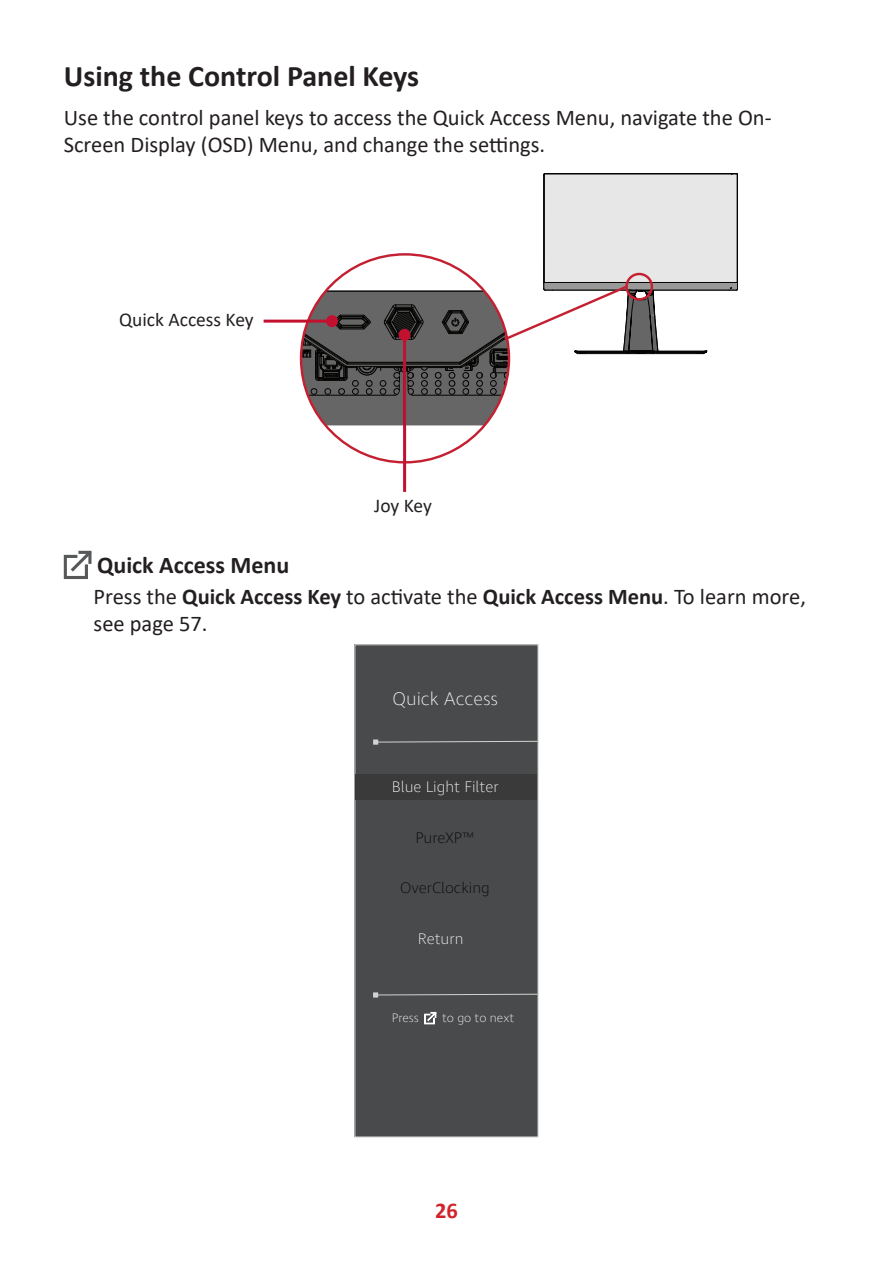
<style>
.page{position:relative;width:893px;height:1263px;background:#fff}
.page>*{position:absolute;margin:0;border:0;box-sizing:border-box;transform-origin:0 0}
.Heading_2{font:700 30px "Calibri";color:#231f20}
.Heading_3{font:700 24px "Calibri";color:#231f20}
.Body{font:22.5px/27px "Calibri";color:#231f20}
.t1{font:700 22.5px "Calibri";color:#d1232a}
.Body-2{font:19.5px "Calibri";color:#231f20}
.t2{font:200 18.75px "Ingra";color:#fff}
.t3{font:200 15.6px "Ingra";color:#fff}
.t4{font:200 15.6px "Ingra";color:#040503}
.t5{font:200 12.45px "Ingra";letter-spacing:-.005em;color:#fff}
.s1{font-weight:700}
</style>
<div class="page">
<svg style="left:544px;top:173px;width:194px;height:182px"></svg>
<div style="left:625px;top:273px;width:28px;height:27px;border:2px solid #c42032;border-radius:50%"></div>
<svg style="left:300px;top:252px;width:330px;height:211px"></svg>
<hr style="left:264px;top:320px;width:68px;height:3px;background:#c3102f">
<div style="left:326px;top:315px;width:12px;height:12px;background:#c3102f;border-radius:50%"></div>
<hr style="left:403px;top:335px;width:3px;height:157px;background:#c3102f">
<div style="left:399px;top:329px;width:12px;height:12px;background:#c3102f;border-radius:50%"></div>
<div style="left:355px;top:645px;width:183px;height:492px;background:#494a4b"></div>
<div style="left:354px;top:644px;width:185px;height:493px;border:1px solid #d3d2d2"></div>
<div style="left:355px;top:775px;width:182px;height:25px;background:#393a39"></div>
<svg style="left:373px;top:739px;width:165px;height:6px"></svg>
<svg style="left:373px;top:992px;width:165px;height:5px"></svg>
<svg style="left:424px;top:1011px;width:13px;height:14px"></svg>
<svg style="left:64px;top:551px;width:28px;height:28px"></svg>
<p class="Heading_2" style="left:64px;top:55px;width:357px">Using the Control Panel Keys</p>
<p class="Body" style="left:64px;top:103px;width:709px">Use the control panel keys to access the Quick Access Menu, navigate the On-<br>Screen Display (OSD) Menu, and change the settings.</p>
<p class="Body-2" style="left:119px;top:306px;width:136px">Quick Access Key</p>
<p class="Body-2" style="left:374px;top:492px;width:59px">Joy Key</p>
<p class="Heading_3" style="left:97px;top:548px;width:194px">Quick Access Menu</p>
<p class="Body" style="left:94px;top:583px;width:714px">Press the <span class="s1">Quick Access Key</span> to activate the <span class="s1">Quick Access Menu</span>. To learn more, see page 57.</p>
<p class="t2" style="left:392px;top:687px;width:107px">Quick Access</p>
<p class="t3" style="left:392px;top:777px;width:108px">Blue Light Filter</p>
<p class="t4" style="left:415px;top:828px;width:60px">PureXP™</p>
<p class="t4" style="left:400px;top:878px;width:91px">OverClocking</p>
<p class="t3" style="left:418px;top:929px;width:47px">Return</p>
<p class="t5" style="left:392px;top:1010px;width:29px">Press</p>
<p class="t5" style="left:442px;top:1010px;width:74px">to go to next</p>
<p class="t1" style="left:435px;top:1194px;width:24px">26</p>
</div>
